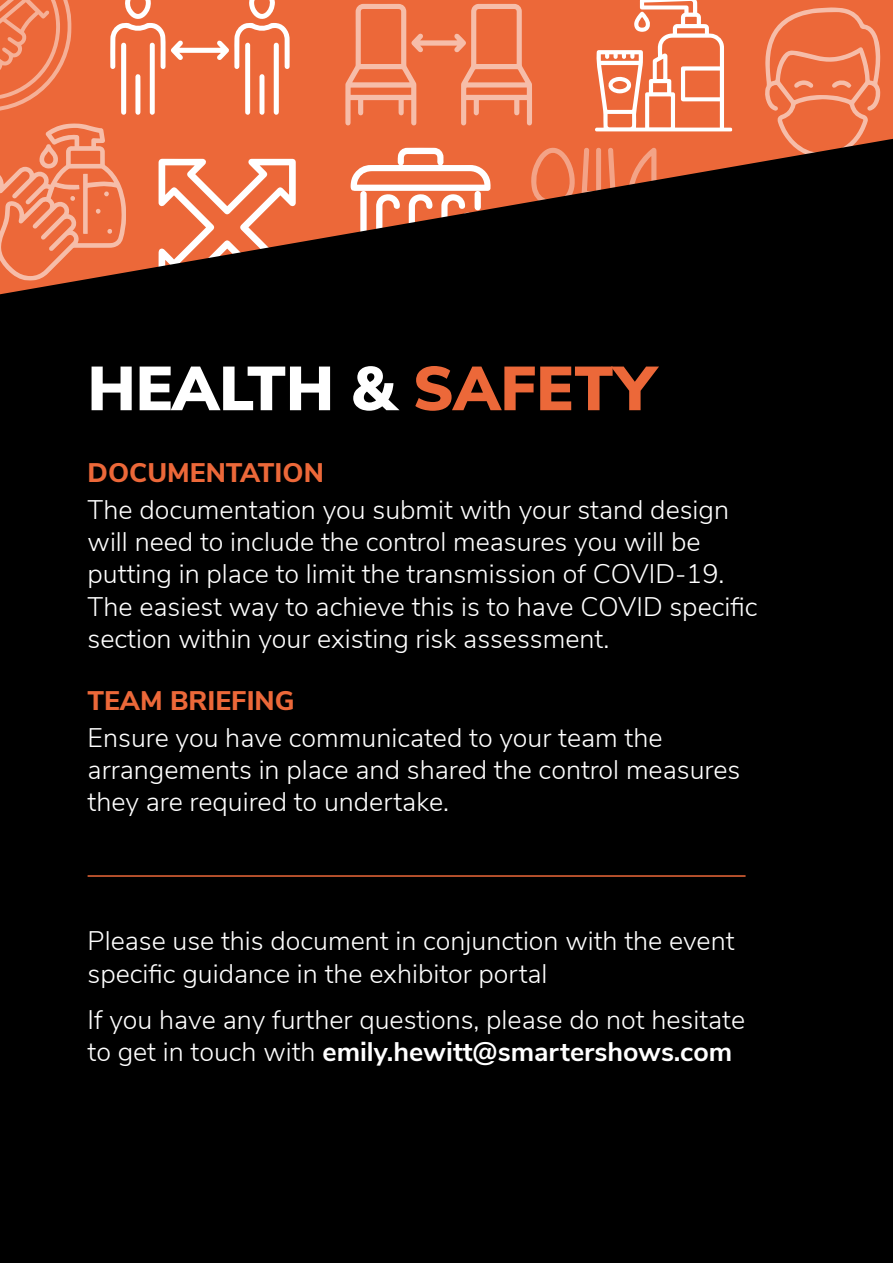
<style>
.page{position:relative;width:893px;height:1263px;background:#fff}
.page>*{position:absolute;margin:0;border:0;box-sizing:border-box;transform-origin:0 0}
.t1{font:900 61.95px "Nunito Sans";color:#fff}
.t2{font:300 26.85px/32.2px "Nunito Sans";color:#fff}
.t3{font:800 26.85px "Nunito Sans";color:#ec6839}
.s1{color:#ec6839}
.s2{font-weight:700}
</style>
<div class="page">
<div style="left:0;top:0;width:893px;height:338px;background:#ec6839"></div>
<svg style="left:45px;top:123px;width:60px;height:16px"></svg>
<svg style="left:765px;top:8px;width:115px;height:131px"></svg>
<svg style="left:595px;top:0;width:137px;height:132px"></svg>
<svg style="left:345px;top:4px;width:187px;height:121px"></svg>
<svg style="left:110px;top:0;width:180px;height:115px"></svg>
<div style="left:0;top:139px;width:893px;height:1124px;background:#000"></div>
<svg style="left:0;top:0;width:72px;height:111px"></svg>
<hr style="left:88px;top:875px;width:658px;height:2px;background:#ec6839">
<h1 class="t1" style="left:88px;top:343px;width:569px">HEALTH &amp; <span class="s1">SAFETY</span></h1>
<p class="t3" style="left:88px;top:453px;width:238px">DOCUMENTATION</p>
<p class="t2" style="left:88px;top:492px;width:671px">The documentation you submit with your stand design will need to include the control measures you will be putting in place to limit the transmission of COVID-19.<br>The easiest way to achieve this is to have COVID specific section within your existing risk assessment.</p>
<p class="t3" style="left:88px;top:681px;width:208px">TEAM BRIEFING</p>
<p class="t2" style="left:88px;top:719px;width:654px">Ensure you have communicated to your team the arrangements in place and shared the control measures they are required to undertake.</p>
<p class="t2" style="left:88px;top:923px;width:648px">Please use this document in conjunction with the event specific guidance in the exhibitor portal</p>
<p class="t2" style="left:88px;top:1002px;width:659px">If you have any further questions, please do not hesitate to get in touch with <span class="s2">emily.hewitt@smartershows.com</span></p>
</div>
